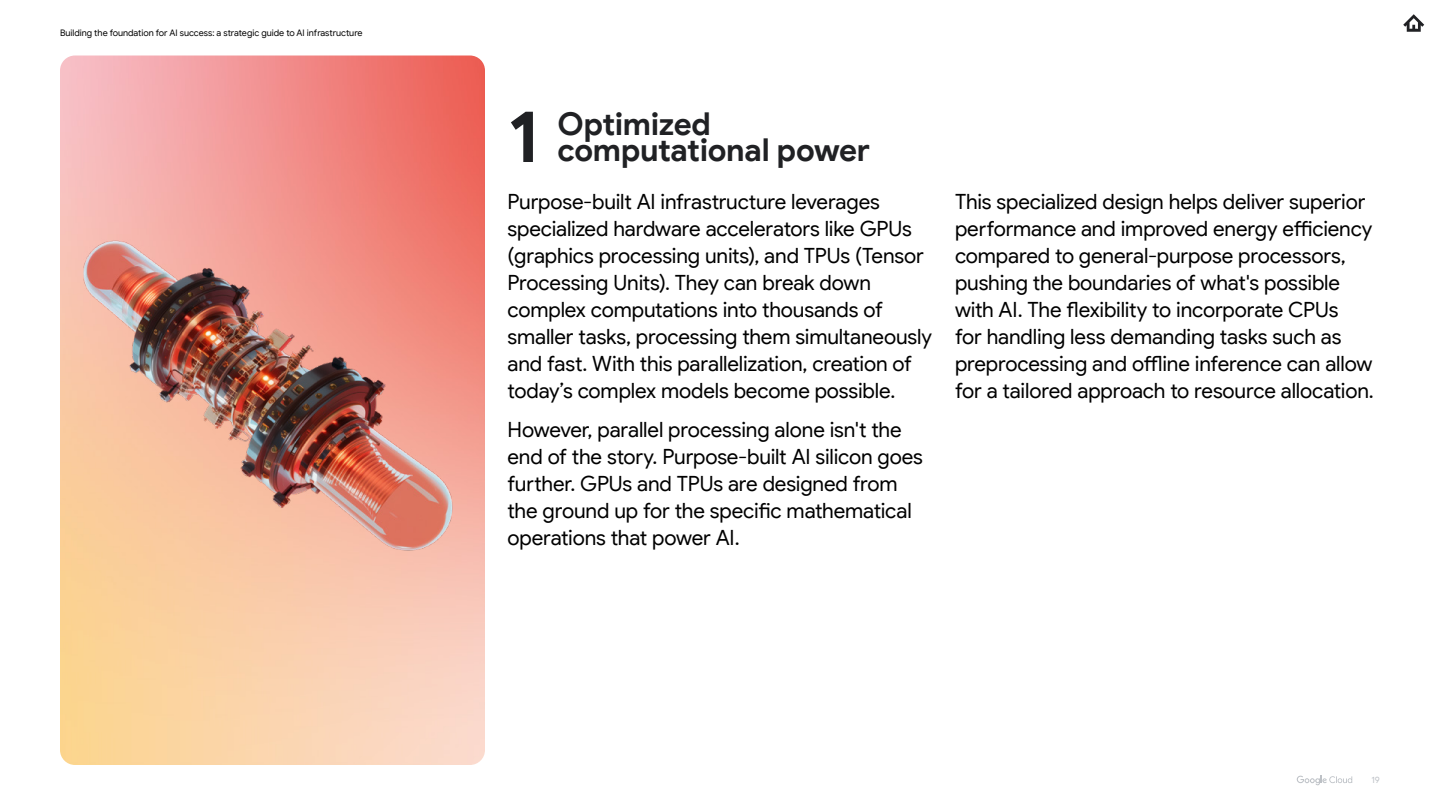
<style>
.page{position:relative;width:1440px;height:810px;background:#fff}
.page>*{position:absolute;margin:0;border:0;box-sizing:border-box;transform-origin:0 0}
.t1{font:700 73.5px "Google Sans";color:#202124}
.t2{font:700 31.5px/26.8px "Google Sans Display";letter-spacing:-.015em;color:#202124}
.t3{font:21px/27px "Google Sans Display";letter-spacing:-.005em;color:#000}
.t4{font:9px "Google Sans";letter-spacing:-.005em;color:#000}
.t5{font:9px "Google Sans";color:#bdc1c6}
</style>
<div class="page">
<img style="left:60px;top:56px;width:425px;height:709px">
<img style="left:60px;top:180px;width:422px;height:424px">
<svg style="left:1403px;top:14px;width:21px;height:18px"></svg>
<svg style="left:1297px;top:776px;width:55px;height:9px"></svg>
<p class="t4" style="left:60px;top:27px;width:304px">Building the foundation for AI success: a strategic guide to AI infrastructure</p>
<h1 class="t1" style="left:507px;top:91px;width:33px">1</h1>
<h2 class="t2" style="left:557px;top:111px;width:314px">Optimized computational power</h2>
<p class="t3" style="left:508px;top:188px;width:426px">Purpose-built AI infrastructure leverages specialized hardware accelerators like GPUs (graphics processing units), and TPUs (Tensor Processing Units). They can break down complex computations into thousands of smaller tasks, processing them simultaneously and fast. With this parallelization, creation of today’s complex models become possible.</p>
<p class="t3" style="left:508px;top:416px;width:417px">However, parallel processing alone isn't the end of the story. Purpose-built AI silicon goes further. GPUs and TPUs are designed from the ground up for the specific mathematical operations that power AI.</p>
<p class="t3" style="left:955px;top:188px;width:420px">This specialized design helps deliver superior performance and improved energy efficiency compared to general-purpose processors, pushing the boundaries of what's possible with AI. The flexibility to incorporate CPUs<br>for handling less demanding tasks such as preprocessing and offline inference can allow for a tailored approach to resource allocation.</p>
<p class="t5" style="left:1372px;top:774px;width:10px">19</p>
</div>
